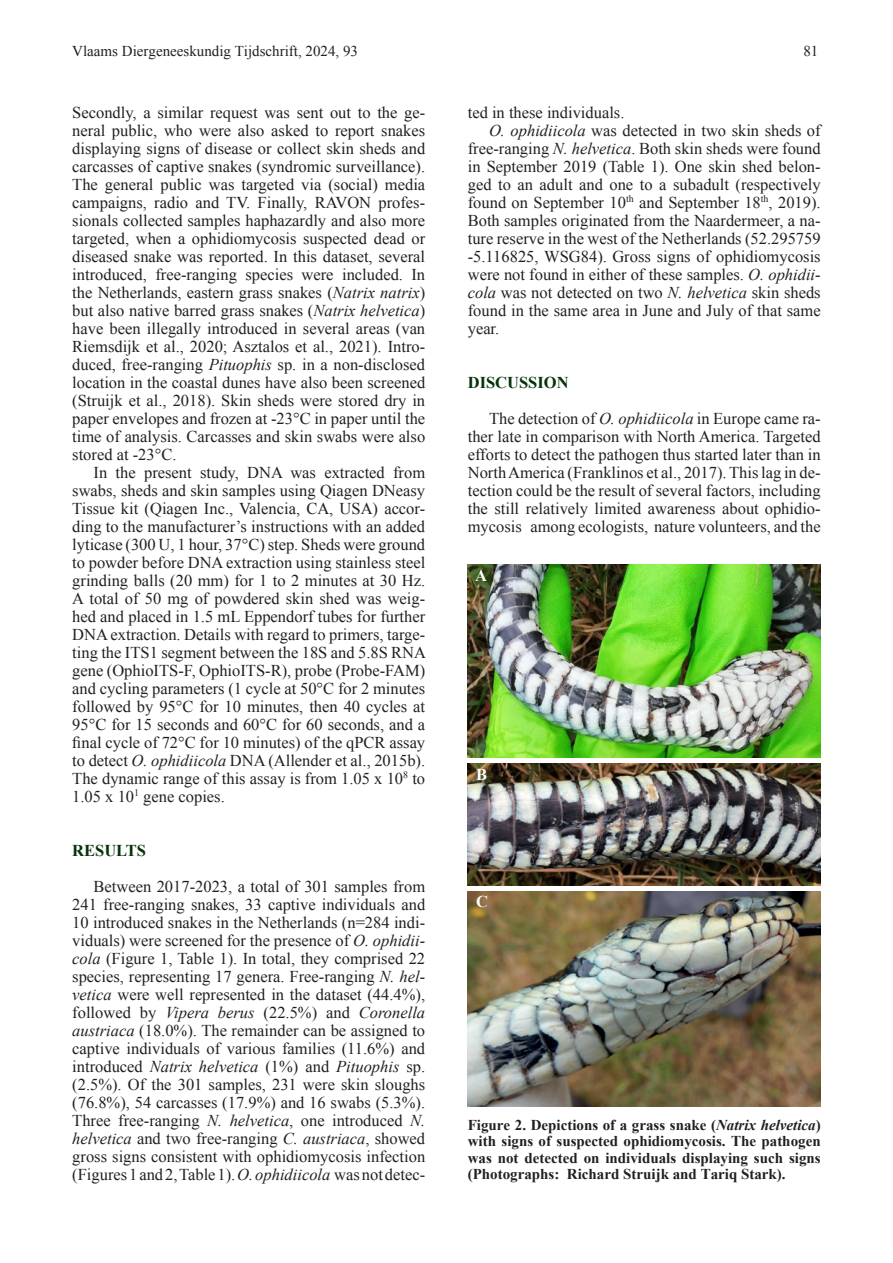
<style>
.page{position:relative;width:893px;height:1263px;background:#fff}
.page>*{position:absolute;margin:0;border:0;box-sizing:border-box;transform-origin:0 0}
.No_Spacing{font:16.5px/18px "Times New Roman";color:#231f20;text-align:justify}
.No_Spacing-2{font:700 16.5px "Times New Roman";color:#053209}
.No_Spacing-3{font:700 16.5px "Times New Roman";color:#fff}
.tek{font:700 15px/16.5px "Times New Roman";color:#231f20;text-align:justify}
.t1{font:15px "Times New Roman";color:#231f20}
.s1{font-style:italic}
</style>
<div class="page">
<img style="left:468px;top:564px;width:353px;height:193px">
<img style="left:468px;top:764px;width:353px;height:122px">
<img style="left:468px;top:891px;width:353px;height:216px">
<p class="t1" style="left:72px;top:41px;width:287px">Vlaams Diergeneeskundig Tijdschrift, 2024, 93</p>
<p class="t1" style="left:803px;top:41px;width:16px">81</p>
<p class="No_Spacing" style="left:72px;top:103px;width:354px">Secondly, a similar request was sent out to the ge&shy;neral public, who were also asked to report snakes displaying signs of disease or collect skin sheds and carcasses of captive snakes (syndromic surveillance).<br>The general public was targeted via (social) media campaigns, radio and TV. Finally, RAVON profes&shy;sionals collected samples haphazardly and also more targeted, when a ophidiomycosis suspected dead or diseased snake was reported. In this dataset, several introduced, free-ranging species were included. In the Netherlands, eastern grass snakes (<span class="s1">Natrix natrix</span>) but also native barred grass snakes (<span class="s1">Natrix helvetica</span>) have been illegally introduced in several areas (van Riemsdijk et al., 2020; Asztalos et al., 2021). Intro&shy;duced, free-ranging <span class="s1">Pituophis</span> sp. in a non-disclosed location in the coastal dunes have also been screened (Struijk et al., 2018). Skin sheds were stored dry in paper envelopes and frozen at -23°C in paper until the time of analysis. Carcasses and skin swabs were also stored at -23°C.</p>
<p class="No_Spacing" style="left:72px;top:463px;width:355px;text-indent:21px">In the present study, DNA was extracted from swabs, sheds and skin samples using Qiagen DNeasy Tissue kit (Qiagen Inc., Valencia, CA, USA) accor&shy;ding to the manufacturer’s instructions with an added lyticase (300 U, 1 hour, 37°C) step. Sheds were ground to powder before DNA extraction using stainless steel grinding balls (20 mm) for 1 to 2 minutes at 30 Hz.<br>A total of 50 mg of powdered skin shed was weig&shy;hed and placed in 1.5 mL Eppendorf tubes for further DNA extraction. Details with regard to primers, targe&shy;ting the ITS1 segment between the 18S and 5.8S RNA gene (OphioITS-F, OphioITS-R), probe (Probe-FAM) and cycling parameters (1 cycle at 50°C for 2 minutes followed by 95°C for 10 minutes, then 40 cycles at 95°C for 15 seconds and 60°C for 60 seconds, and a final cycle of 72°C for 10 minutes) of the qPCR assay to detect <span class="s1">O. ophidiicola</span> DNA (Allender et al., 2015b).<br>The dynamic range of this assay is from 1.05 x 10<sup>8</sup> to 1.05 x 10<sup>1</sup> gene copies.</p>
<p class="No_Spacing-2" style="left:72px;top:839px;width:75px">RESULTS</p>
<p class="No_Spacing" style="left:72px;top:877px;width:354px;text-indent:21px">Between 2017-2023, a total of 301 samples from 241 free-ranging snakes, 33 captive individuals and 10 introduced snakes in the Netherlands (n=284 indi&shy;viduals) were screened for the presence of <span class="s1">O. ophidii&shy;cola</span> (Figure 1, Table 1). In total, they comprised 22 species, representing 17 genera. Free-ranging <span class="s1">N. hel&shy;vetica</span> were well represented in the dataset (44.4%), followed by <span class="s1">Vipera berus</span> (22.5%) and <span class="s1">Coronella austriaca</span> (18.0%). The remainder can be assigned to captive individuals of various families (11.6%) and introduced <span class="s1">Natrix helvetica</span> (1%) and <span class="s1">Pituophis</span> sp. (2.5%). Of the 301 samples, 231 were skin sloughs (76.8%), 54 carcasses (17.9%) and 16 swabs (5.3%).<br>Three free-ranging <span class="s1">N. helvetica</span>, one introduced <span class="s1">N. helvetica</span> and two free-ranging <span class="s1">C. austriaca</span>, showed gross signs consistent with ophidiomycosis infection (Figures 1 and 2, Table 1). <span class="s1">O. ophidiicola</span> was not detec-</p>
<p class="No_Spacing" style="left:468px;top:103px;width:158px">ted in these individuals.</p>
<p class="No_Spacing" style="left:468px;top:121px;width:354px;text-indent:21px"><span class="s1">O. ophidiicola</span> was detected in two skin sheds of free-ranging <span class="s1">N. helvetica</span>. Both skin sheds were found in September 2019 (Table 1). One skin shed belon&shy;ged to an adult and one to a subadult (respectively found on September 10<sup>th</sup> and September 18<sup>th</sup>, 2019).<br>Both samples originated from the Naardermeer, a na&shy;ture reserve in the west of the Netherlands (52.295759 -5.116825, WSG84). Gross signs of ophidiomycosis were not found in either of these samples. <span class="s1">O. ophidii&shy;cola</span> was not detected on two <span class="s1">N. helvetica</span> skin sheds found in the same area in June and July of that same year.</p>
<p class="No_Spacing-2" style="left:468px;top:371px;width:102px">DISCUSSION</p>
<p class="No_Spacing" style="left:468px;top:409px;width:354px;text-indent:21px">The detection of <span class="s1">O. ophidiicola</span> in Europe came ra&shy;ther late in comparison with North America. Targeted efforts to detect the pathogen thus started later than in North America (Franklinos et al., 2017).This lag in de&shy;tection could be the result of several factors, including the still relatively limited awareness about ophidio&shy;mycosis among ecologists, nature volunteers, and the</p>
<p class="No_Spacing-3" style="left:475px;top:564px;width:13px">A</p>
<p class="No_Spacing-3" style="left:476px;top:763px;width:13px">B</p>
<p class="No_Spacing-3" style="left:476px;top:890px;width:13px">C</p>
<p class="tek" style="left:468px;top:1116px;width:354px">Figure 2. Depictions of a grass snake (<span class="s1">Natrix helvetica</span>) with signs of suspected ophidiomycosis. The pathogen was not detected on individuals displaying such signs (Photographs: Richard Struijk and Tariq Stark).</p>
</div>
